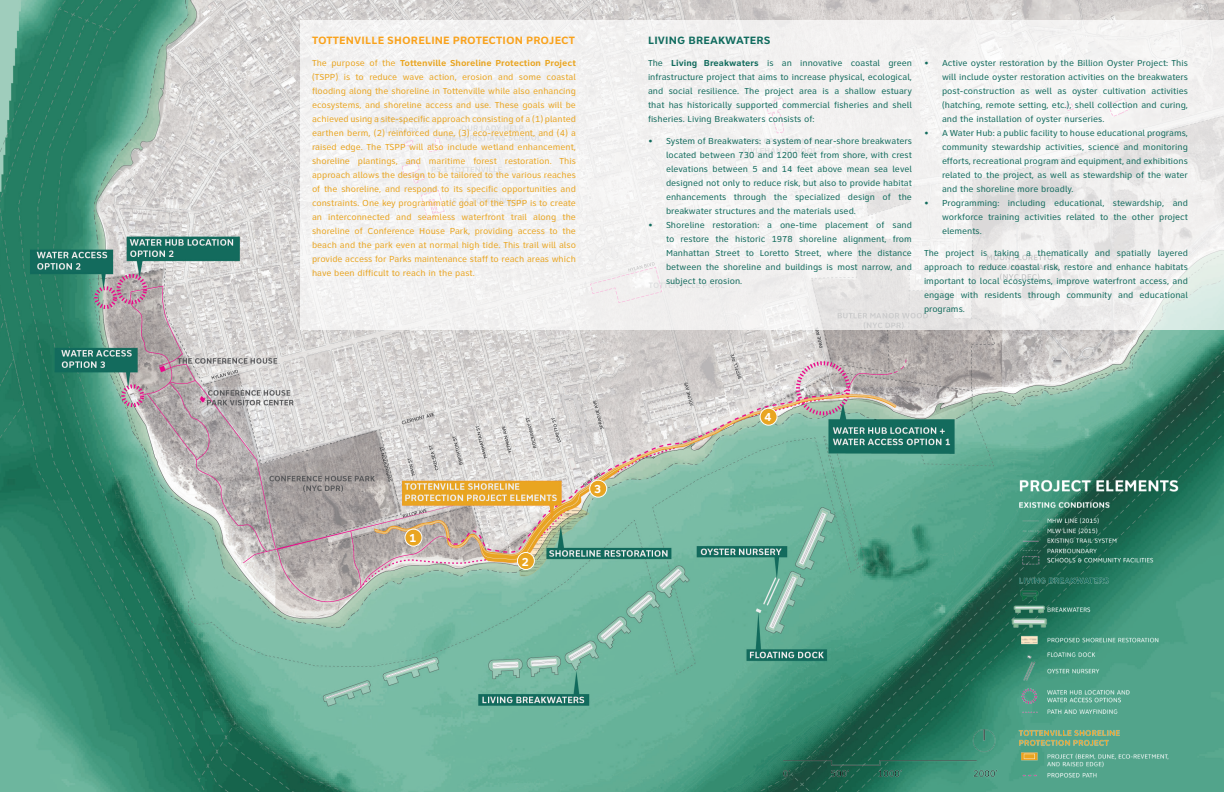
<style>
.page{position:relative;width:1224px;height:792px;background:#fff}
.page>*{position:absolute;margin:0;border:0;box-sizing:border-box;transform-origin:0 0}
.Body_Text_copy{font:700 12px "Clearview Text";color:#fff}
.t1{font:700 11px "Clearview Text";letter-spacing:.015em;color:#f9a21c}
.t2{font:700 11px "Clearview Text";letter-spacing:.015em;color:#106b5e}
.Body_Text{font:9px/14px "Clearview Text";color:#126b5d;text-align:justify}
.Body_Text-2{font:9px/14px "Clearview Text";color:#e9a521;text-align:justify}
.s1{font-weight:700}
</style>
<div class="page">
<img style="left:0;top:0;width:1224px;height:792px">
<img style="left:773px;top:724px;width:229px;height:60px">
<img style="left:1007px;top:475px;width:181px;height:309px">
<div style="left:405px;top:529px;width:17px;height:17px;background:#e9a521;border-radius:50%"></div>
<div style="left:404px;top:529px;width:18px;height:18px;border:1px solid #fff;border-radius:50%"></div>
<div style="left:517px;top:552px;width:17px;height:18px;background:#e9a521;border-radius:50%"></div>
<div style="left:517px;top:552px;width:18px;height:18px;border:1px solid #fff;border-radius:50%"></div>
<div style="left:590px;top:480px;width:17px;height:17px;background:#e9a521;border-radius:50%"></div>
<div style="left:589px;top:480px;width:18px;height:18px;border:1px solid #fff;border-radius:50%"></div>
<div style="left:760px;top:408px;width:17px;height:17px;background:#e9a521;border-radius:50%"></div>
<div style="left:760px;top:408px;width:18px;height:18px;border:1px solid #fff;border-radius:50%"></div>
<svg style="left:300px;top:21px;width:924px;height:309px;fill:#f2f1f0"></svg>
<p class="t1" style="left:312px;top:34px;width:264px">TOTTENVILLE SHORELINE PROTECTION PROJECT</p>
<p class="t2" style="left:648px;top:34px;width:124px">LIVING BREAKWATERS</p>
<p class="Body_Text-2" style="left:312px;top:56px;width:266px">The purpose of the <span class="s1">Tottenville Shoreline Protection Project </span>(TSPP) is to reduce wave action, erosion and some coastal flooding along the shoreline in Tottenville while also enhancing ecosystems, and shoreline access and use. These goals will be achieved using a site-specific approach consisting of a (1) planted earthen berm, (2) reinforced dune, (3) eco-revetment, and (4) a raised edge. The TSPP will also include wetland enhancement, shoreline plantings, and maritime forest restoration. This approach allows the design to be tailored to the various reaches of the shoreline, and respond to its specific opportunities and constraints. One key programmatic goal of the TSPP is to create an interconnected and seamless waterfront trail along the shoreline of Conference House Park, providing access to the beach and the park even at normal high tide. This trail will also provide access for Parks maintenance staff to reach areas which have been difficult to reach in the past.</p>
<p class="Body_Text" style="left:648px;top:56px;width:266px">The <span class="s1">Living Breakwaters</span> is an innovative coastal green infrastructure project that aims to increase physical, ecological, and social resilience. The project area is a shallow estuary that has historically supported commercial fisheries and shell fisheries. Living Breakwaters consists of:</p>
<p class="Body_Text" style="left:666px;top:134px;width:248px;text-indent:-18px">• System of Breakwaters: a system of near-shore breakwaters located between 730 and 1200 feet from shore, with crest elevations between 5 and 14 feet above mean sea level designed not only to reduce risk, but also to provide habitat enhancements through the specialized design of the breakwater structures and the materials used.</p>
<p class="Body_Text" style="left:666px;top:218px;width:248px;text-indent:-18px">• Shoreline restoration: a one-time placement of sand to restore the historic 1978 shoreline alignment, from Manhattan Street to Loretto Street, where the distance between the shoreline and buildings is most narrow, and subject to erosion.</p>
<p class="Body_Text" style="left:942px;top:56px;width:248px;text-indent:-18px">• Active oyster restoration by the Billion Oyster Project: This will include oyster restoration activities on the breakwaters post-construction as well as oyster cultivation activities (hatching, remote setting, etc.), shell collection and curing, and the installation of oyster nurseries.</p>
<p class="Body_Text" style="left:942px;top:126px;width:248px;text-indent:-18px">• A Water Hub: a public facility to house educational programs, community stewardship activities, science and monitoring efforts, recreational program and equipment, and exhibitions related to the project, as well as stewardship of the water and the shoreline more broadly.</p>
<p class="Body_Text" style="left:942px;top:196px;width:248px;text-indent:-18px">• Programming: including educational, stewardship, and workforce training activities related to the other project elements.</p>
<p class="Body_Text" style="left:924px;top:246px;width:266px">The project is taking a thematically and spatially layered approach to reduce coastal risk, restore and enhance habitats important to local ecosystems, improve waterfront access, and engage with residents through community and educational programs.</p>
<p class="Body_Text_copy" style="left:409px;top:531px;width:9px">1</p>
<p class="Body_Text_copy" style="left:522px;top:555px;width:9px">2</p>
<p class="Body_Text_copy" style="left:594px;top:482px;width:9px">3</p>
<p class="Body_Text_copy" style="left:764px;top:410px;width:9px">4</p>
</div>
